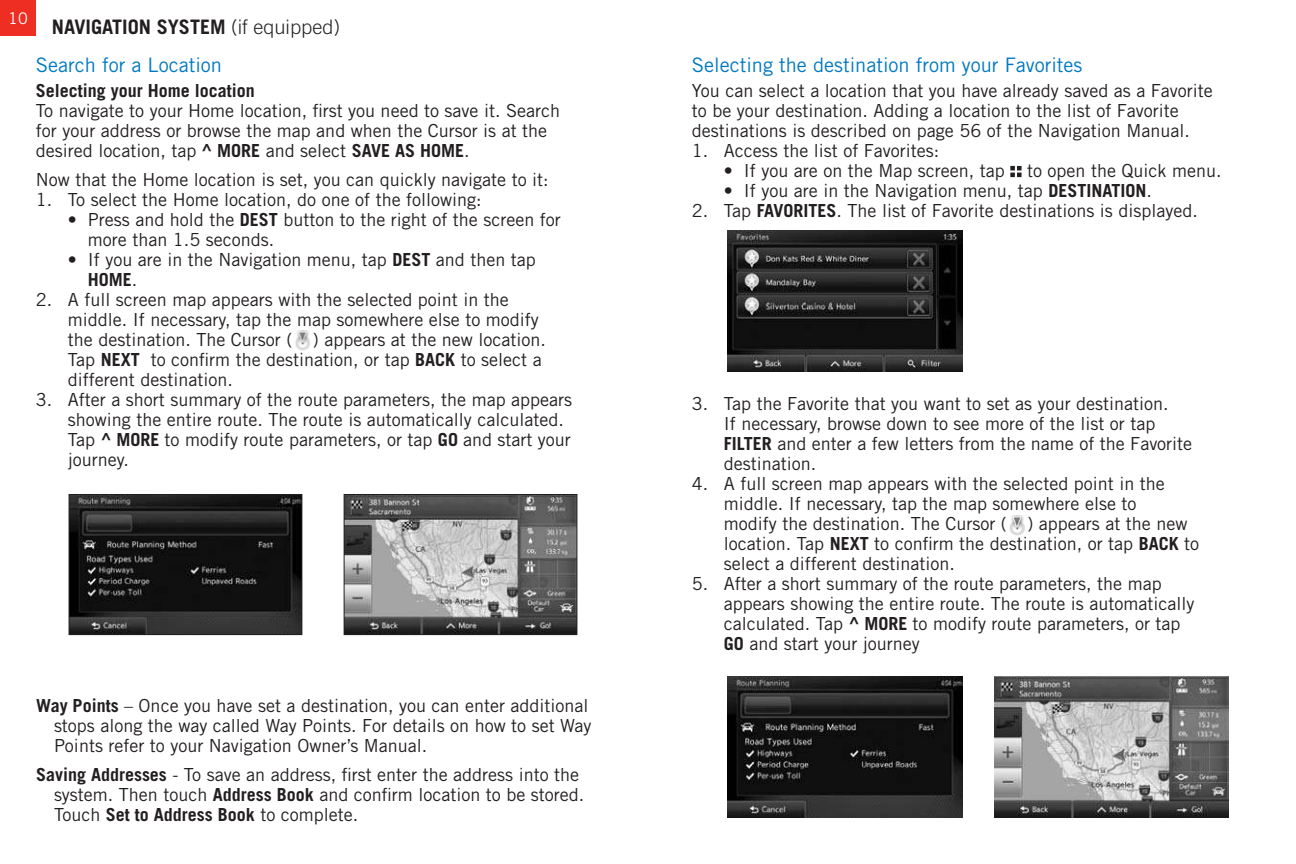
<style>
.page{position:relative;width:1296px;height:864px;background:#fff}
.page>*{position:absolute;margin:0;border:0;box-sizing:border-box;transform-origin:0 0}
.t1{font:20px "Trade Gothic";color:#0079c2}
.t2{font:700 20px "Trade Gothic";color:#231f20}
.t3{font:18px/20px "Trade Gothic";color:#231f20}
.t4{font:700 18px "Trade Gothic";color:#231f20}
.t5{font:16px "Trade Gothic";color:#fff}
.s1{font-weight:300}
.s2{font-weight:700}
</style>
<div class="page">
<div style="left:0;top:0;width:36px;height:36px;background:#ee2e22"></div>
<img style="left:295px;top:330px;width:15px;height:21px">
<svg style="left:1010px;top:166px;width:12px;height:11px"></svg>
<img style="left:71px;top:496px;width:229px;height:137px">
<div style="left:69px;top:494px;width:233px;height:141px;border:1px solid #231f20"></div>
<img style="left:346px;top:496px;width:229px;height:137px">
<div style="left:344px;top:494px;width:233px;height:141px;border:1px solid #231f20"></div>
<img style="left:1009px;top:515px;width:16px;height:21px">
<img style="left:728px;top:230px;width:235px;height:142px">
<img style="left:728px;top:677px;width:235px;height:141px">
<img style="left:995px;top:677px;width:234px;height:140px">
<p class="t5" style="left:8px;top:9px;width:21px">10</p>
<p class="t2" style="left:52px;top:14px;width:290px">NAVIGATION SYSTEM <span class="s1">(if equipped)</span></p>
<p class="t1" style="left:36px;top:53px;width:188px">Search for a Location</p>
<p class="t1" style="left:692px;top:53px;width:392px">Selecting the destination from your Favorites</p>
<p class="t4" style="left:36px;top:80px;width:221px">Selecting your Home location</p>
<p class="t3" style="left:36px;top:100px;width:526px">To navigate to your H ome location, first you need to save it. Search for your address or browse the map and when the Cursor is at the desired location, tap <span class="s2">^ MORE</span> and select <span class="s2">SAVE AS HOME</span>.</p>
<p class="t3" style="left:36px;top:169px;width:514px">Now that the Home location is set, you can quickly navigate to it:</p>
<p class="t3" style="left:36px;top:189px;width:447px">1. To select the Home location, do one of the following:</p>
<p class="t3" style="left:88px;top:209px;width:474px;text-indent:-20px">• Press and hold the <span class="s2">DEST</span> button to the right of the screen for more than 1.5 seconds.</p>
<p class="t3" style="left:88px;top:249px;width:449px;text-indent:-20px">• If you are in the Navigation menu, tap <span class="s2">DEST</span> and then tap<br><span class="s2">HOME</span>.</p>
<p class="t3" style="left:68px;top:289px;width:479px;text-indent:-32px">2. A full screen map appears with the selected point in the middle. I f necessary, tap the map somewhere else to modify the destination. The Cursor ( ) appears at the new location.<br>Tap <span class="s2">NEXT</span> to confirm the destination, or tap <span class="s2">BACK</span> to select a different destination.</p>
<p class="t3" style="left:68px;top:389px;width:506px;text-indent:-32px">3. After a short summary of the route parameters, the map appears showing the entire route. The route is automatically calculated.<br>Tap <span class="s2">^ MORE</span> to modify route parameters, or tap <span class="s2">GO</span> and start your journey.</p>
<p class="t3" style="left:692px;top:80px;width:522px">You can select a location that you have already saved as a Favorite to be your destination. Adding a location to the list of Favorite destinations is described on page 56 of the Navigation Manual.</p>
<p class="t3" style="left:692px;top:140px;width:249px">1. Access the list of Favorites:</p>
<p class="t3" style="left:724px;top:160px;width:499px">• If you are on the Map screen, tap to open the Quick menu.</p>
<p class="t3" style="left:724px;top:181px;width:429px">• If you are in the Navigation menu, tap <span class="s2">DESTINATION</span>.</p>
<p class="t3" style="left:692px;top:200px;width:507px">2. Tap <span class="s2">FAVORITES</span>. The list of Favorite destinations is displayed.</p>
<p class="t3" style="left:724px;top:393px;width:470px;text-indent:-32px">3. Tap the Favorite that you want to set as your destination.<br>I f necessary, browse down to see more of the list or tap <span class="s2">FILTER</span> and enter a few letters from the name of the Favorite destination.</p>
<p class="t3" style="left:724px;top:473px;width:477px;text-indent:-32px">4. A full screen map appears with the selected point in the middle. I f necessary, tap the map somewhere else to<br>modify the destination. The Cursor ( ) appears at the new location. Tap <span class="s2">NEXT</span> to confirm the destination, or tap <span class="s2">BACK</span> to select a different destination.</p>
<p class="t3" style="left:724px;top:573px;width:472px;text-indent:-32px">5. After a short summary of the route parameters, the map appears showing the entire route. The route is automatically calculated. Tap <span class="s2">^ MORE</span> to modify route parameters, or tap <span class="s2">GO</span> and start your journey</p>
<p class="t3" style="left:54px;top:696px;width:539px;text-indent:-18px"><span class="s2">Way Points</span> – Once you have set a destination, you can enter additional stops along the way called Way Points. For details on how to set Way<br>Points refer to your N avigation Owner’s M anual.</p>
<p class="t3" style="left:54px;top:765px;width:532px;text-indent:-18px"><span class="s2">Saving Addresses</span> - To save an address, first enter the address into the system. Then touch <span class="s2">Address Book</span> and confirm location to be stored.<br>Touch <span class="s2">Set to Address Book</span> to complete.</p>
</div>
